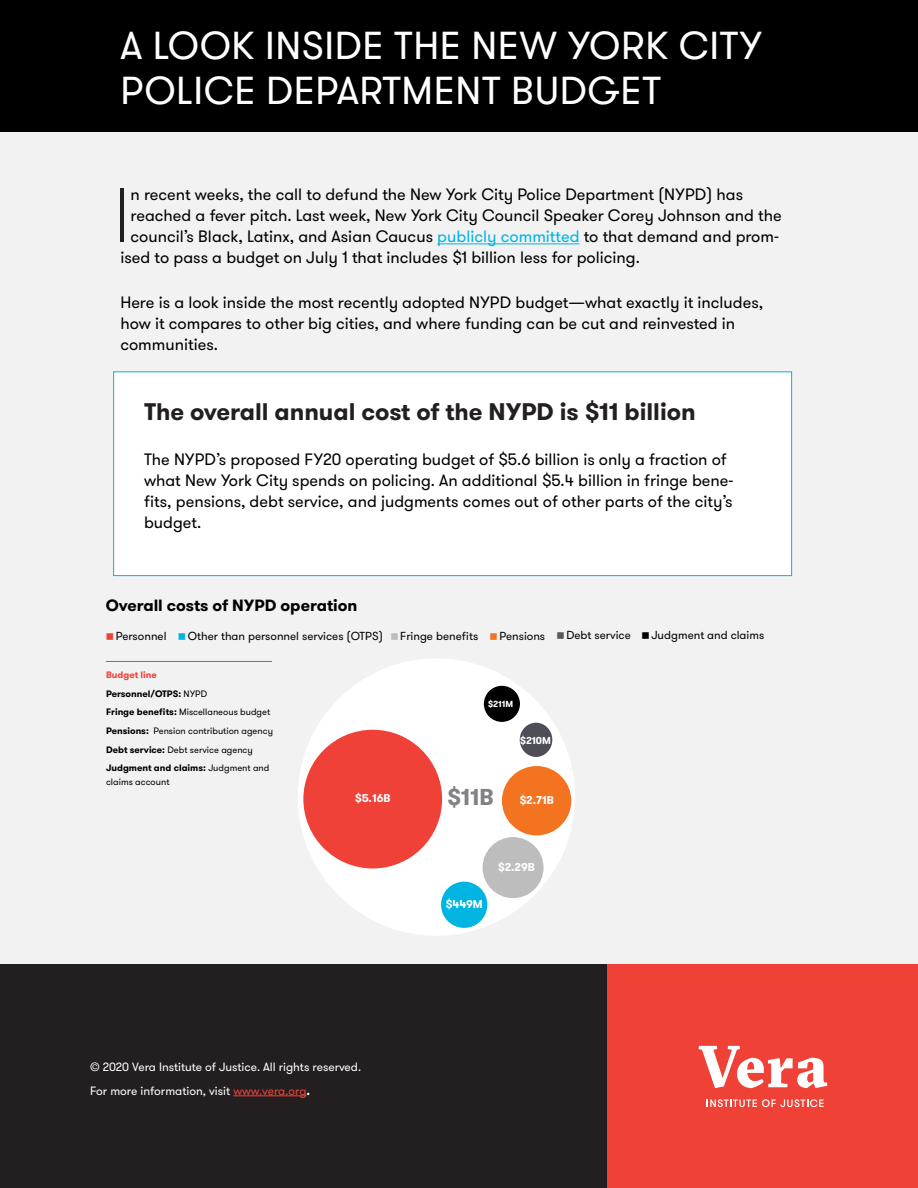
<style>
.page{position:relative;width:918px;height:1188px;background:#f2f2f2}
.page>*{position:absolute;margin:0;border:0;box-sizing:border-box;transform-origin:0 0}
.t1{font:100 76.5px "GT Walsheim";color:#231f20}
.t2{font:39px/45px "GT Walsheim";letter-spacing:.015em;color:#fff}
.t3{font:700 24px "GT Walsheim";color:#231f20}
.t4{font:700 22.95px "GT Walsheim";color:#808285}
.t5{font:16.5px/21px "GT Walsheim";color:#000}
.t6{font:700 16.35px "GT Walsheim";color:#000}
.t7{font:12px/24px "GT Walsheim";color:#fff}
.t8{font:11.7px "GT Walsheim";color:#000}
.t9{font:700 11.4px "GT Walsheim";color:#fff}
.t10{font:700 10.05px "GT Walsheim";color:#fff}
.t11{font:9.3px/18.6px "GT Walsheim";color:#000}
.t12{font:700 8.85px "GT Walsheim";color:#fff}
.s1{color:#00b5e2}
.s2{font-weight:700;color:#ef4137}
.s3{font-weight:700}
.s4{color:#ef4136}
</style>
<div class="page">
<div style="left:0;top:965px;width:918px;height:223px;background:#231f20"></div>
<div style="left:608px;top:965px;width:310px;height:223px;background:#ef4136"></div>
<svg style="left:699px;top:1046px;width:128px;height:42px"></svg>
<svg style="left:707px;top:1099px;width:117px;height:8px"></svg>
<hr style="left:233px;top:1096px;width:74px;height:1px;background:#ef4136">
<div style="left:0;top:0;width:918px;height:132px;background:#000"></div>
<hr style="left:437px;top:243px;width:143px;height:1px;background:#00b5e2">
<div style="left:298px;top:658px;width:277px;height:278px;background:#fff;border-radius:50%"></div>
<div style="left:303px;top:730px;width:139px;height:138px;background:#ef4137;border-radius:50%"></div>
<div style="left:502px;top:766px;width:69px;height:69px;background:#f47321;border-radius:50%"></div>
<div style="left:483px;top:837px;width:61px;height:61px;background:#bcbdbc;border-radius:50%"></div>
<div style="left:441px;top:882px;width:46px;height:46px;background:#00b5e1;border-radius:50%"></div>
<div style="left:484px;top:686px;width:36px;height:36px;background:#000;border-radius:50%"></div>
<div style="left:520px;top:723px;width:32px;height:34px;background:#4d4e56;border-radius:50%"></div>
<hr style="left:106px;top:661px;width:166px;height:1px;background:#ef4137">
<div style="left:114px;top:372px;width:678px;height:204px;background:#fff"></div>
<div style="left:113px;top:371px;width:679px;height:205px;border:1px solid #00b5e2"></div>
<h2 class="t2" style="left:121px;top:24px;width:643px">A LOOK INSIDE THE NEW YORK CITY<br>POLICE DEPARTMENT BUDGET</h2>
<h1 class="t1" style="left:114px;top:168px;width:18px">I</h1>
<p class="t5" style="left:131px;top:184px;width:614px">n recent weeks, the call to defund the New York City Police Department (NYPD) has</p>
<p class="t5" style="left:131px;top:205px;width:653px">reached a fever pitch. Last week, New York City Council Speaker Corey Johnson and the</p>
<p class="t5" style="left:131px;top:226px;width:650px">council’s Black, Latinx, and Asian Caucus <span class="s1">publicly committed</span> to that demand and prom-</p>
<p class="t5" style="left:120px;top:247px;width:521px">ised to pass a budget on July 1 that includes $1 billion less for policing.</p>
<p class="t5" style="left:120px;top:292px;width:644px">Here is a look inside the most recently adopted NYPD budget—what exactly it includes, how it compares to other big cities, and where funding can be cut and reinvested in communities.</p>
<h3 class="t3" style="left:144px;top:396px;width:553px">The overall annual cost of the NYPD is $11 billion</h3>
<p class="t5" style="left:144px;top:449px;width:591px">The NYPD’s proposed FY20 operating budget of $5.6 billion is only a fraction of what New York City spends on policing. An additional $5.4 billion in fringe bene&shy;fits, pensions, debt service, and judgments comes out of other parts of the city’s budget.</p>
<p class="t6" style="left:106px;top:595px;width:253px">Overall costs of NYPD operation</p>
<p class="t8" style="left:116px;top:629px;width:52px">Personnel</p>
<p class="t8" style="left:188px;top:629px;width:197px">Other than personnel services (OTPS)</p>
<p class="t8" style="left:400px;top:629px;width:79px">Fringe benefits</p>
<p class="t8" style="left:500px;top:628px;width:47px">Pensions</p>
<p class="t8" style="left:566px;top:627px;width:66px">Debt service</p>
<p class="t8" style="left:651px;top:627px;width:114px">Judgment and claims</p>
<p class="t11" style="left:106px;top:666px;width:169px"><span class="s2">Budget line<br></span><span class="s3">Personnel/OTPS:</span> NYPD<br><span class="s3">Fringe benefits:</span> Miscellaneous budget<br><span class="s3">Pensions:</span> Pension contribution agency<br><span class="s3">Debt service:</span> Debt service agency<br><span class="s3">Judgment and claims:</span> Judgment and</p>
<p class="t11" style="left:106px;top:773px;width:65px">claims account</p>
<p class="t12" style="left:488px;top:698px;width:27px">$211M</p>
<p class="t10" style="left:520px;top:734px;width:33px">$210M</p>
<h3 class="t4" style="left:447px;top:782px;width:49px">$11B</h3>
<p class="t9" style="left:355px;top:791px;width:37px">$5.16B</p>
<p class="t9" style="left:519px;top:793px;width:36px">$2.71B</p>
<p class="t7" style="left:90px;top:1055px;width:273px">© 2020 Vera Institute of Justice. All rights reserved.<br>For more information, visit <span class="s4">www.vera.org</span><span class="s3">.</span></p>
<p class="t9" style="left:446px;top:896px;width:39px">$449M</p>
<p class="t9" style="left:498px;top:859px;width:39px">$2.29B</p>
</div>
